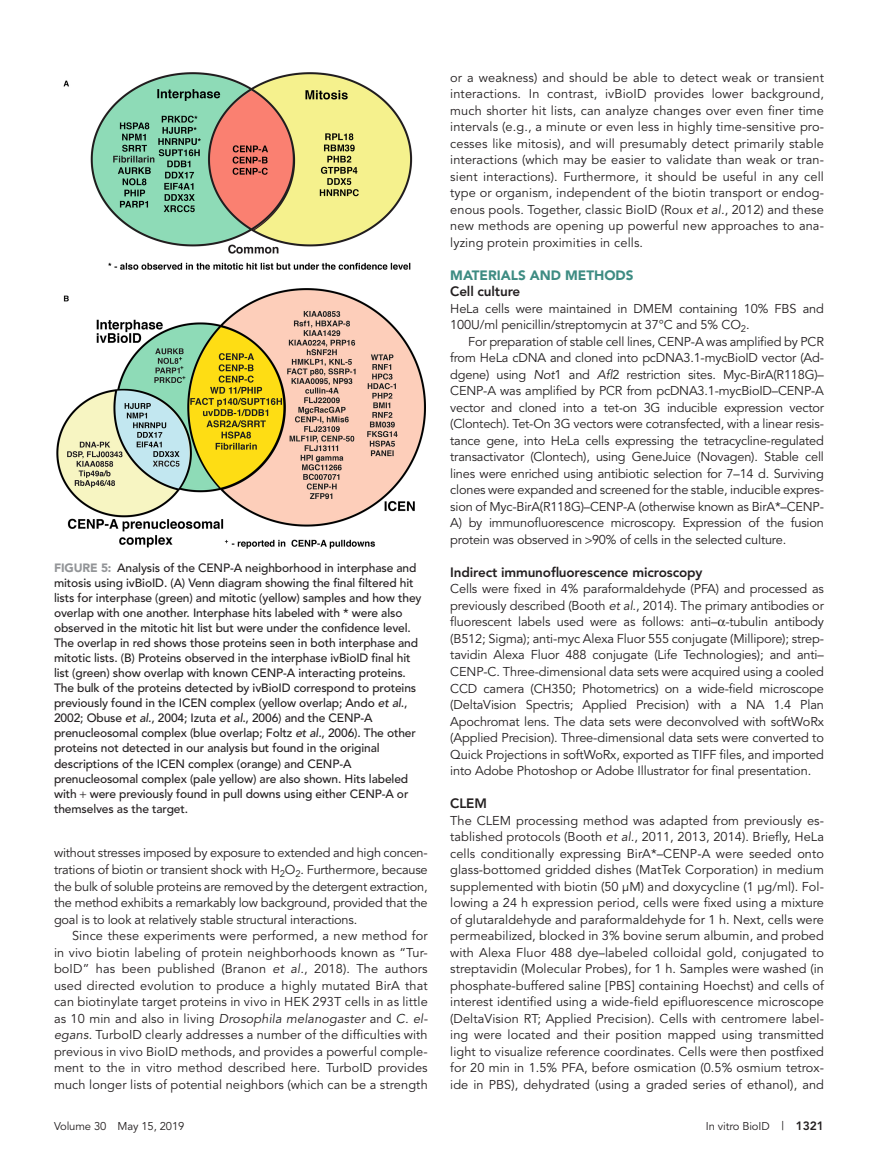
<style>
.page{position:relative;width:878px;height:1175px;background:#fff}
.page>*{position:absolute;margin:0;border:0;box-sizing:border-box;transform-origin:0 0}
.H2afterH1{font:800 13.5px "Avenir";letter-spacing:-.01em;color:#231f20}
.t1{font:900 13.5px "Avenir";color:#3e8c83}
.Para{font:12.75px/16.5px "Avenir";letter-spacing:-.01em;color:#231f20;text-align:justify}
.ParaFL{font:12.75px/16.5px "Avenir";letter-spacing:-.01em;color:#231f20;text-align:justify}
.FigCaption{font:500 12px/15px "Avenir";letter-spacing:-.01em;color:#231f20}
.t2{font:11.25px "Avenir";letter-spacing:-.01em;color:#231f20}
.s1{font-weight:900;color:#939598}
.s2{font-style:italic}
.s3{font-size:12px}
.s4{font-weight:800;font-size:12px}
</style>
<div class="page">
<img style="left:56px;top:72px;width:369px;height:476px">
<p class="FigCaption" style="left:54px;top:561px;width:369px"><span class="s1">FIGURE 5:</span> Analysis of the CENP-A neighborhood in interphase and mitosis using ivBioID. (A) Venn diagram showing the final filtered hit lists for interphase (green) and mitotic (yellow) samples and how they overlap with one another. Interphase hits labeled with * were also observed in the mitotic hit list but were under the confidence level.<br>The overlap in red shows those proteins seen in both interphase and mitotic lists. (B) Proteins observed in the interphase ivBioID final hit list (green) show overlap with known CENP-A interacting proteins.<br>The bulk of the proteins detected by ivBioID correspond to proteins previously found in the ICEN complex (yellow overlap; Ando <span class="s2">et al.</span>, 2002; Obuse <span class="s2">et al.</span>, 2004; Izuta <span class="s2">et al.</span>, 2006) and the CENP-A prenucleosomal complex (blue overlap; Foltz <span class="s2">et al.</span>, 2006). The other proteins not detected in our analysis but found in the original descriptions of the ICEN complex (orange) and CENP-A prenucleosomal complex (pale yellow) are also shown. Hits labeled with were previously found in pull downs using either CENP-A or themselves as the target.</p>
<p class="Para" style="left:54px;top:845px;width:375px">without stresses imposed by exposure to extended and high concen&shy;trations of biotin or transient shock with H<sub>2</sub>O<sub>2</sub>. Furthermore, because the bulk of soluble proteins are removed by the detergent extraction, the method exhibits a remarkably low background, provided that the goal is to look at relatively stable structural interactions.</p>
<p class="Para" style="left:54px;top:927px;width:375px;text-indent:18px">Since these experiments were performed, a new method for in vivo biotin labeling of protein neighborhoods known as “Tur&shy;boID” has been published (Branon <span class="s2">et al.</span>, 2018). The authors used directed evolution to produce a highly mutated BirA that can biotinylate target proteins in vivo in HEK 293T cells in as little as 10 min and also in living <span class="s2">Drosophila melanogaster</span> and <span class="s2">C. el&shy;egans</span>. TurboID clearly addresses a number of the difficulties with previous in vivo BioID methods, and provides a powerful comple&shy;ment to the in vitro method described here. TurboID provides much longer lists of potential neighbors (which can be a strength</p>
<p class="Para" style="left:450px;top:69px;width:375px">or a weakness) and should be able to detect weak or transient interactions. In contrast, ivBioID provides lower background, much shorter hit lists, can analyze changes over even finer time intervals (e.g., a minute or even less in highly time-sensitive pro&shy;cesses like mitosis), and will presumably detect primarily stable interactions (which may be easier to validate than weak or tran&shy;sient interactions). Furthermore, it should be useful in any cell type or organism, independent of the biotin transport or endog&shy;enous pools. Together, classic BioID (Roux <span class="s2">et al.</span>, 2012) and these new methods are opening up powerful new approaches to ana&shy;lyzing protein proximities in cells.</p>
<h1 class="t1" style="left:450px;top:267px;width:185px">MATERIALS AND METHODS</h1>
<p class="H2afterH1" style="left:450px;top:284px;width:72px">Cell culture</p>
<p class="ParaFL" style="left:450px;top:300px;width:375px">HeLa cells were maintained in DMEM containing 10% FBS and<br>100U/ml penicillin/streptomycin at 37°C and 5% CO<sub>2</sub>.</p>
<p class="Para" style="left:450px;top:333px;width:375px;text-indent:18px">For preparation of stable cell lines, CENP-A was amplified by PCR from HeLa cDNA and cloned into pcDNA3.1-mycBioID vector (Ad&shy;dgene) using <span class="s2">Not</span>1 and <span class="s2">Afl</span>2 restriction sites. Myc-BirA(R118G)– CENP-A was amplified by PCR from pcDNA3.1-mycBioID–CENP-A vector and cloned into a tet-on 3G inducible expression vector (Clontech). Tet-On 3G vectors were cotransfected, with a linear resis&shy;tance gene, into HeLa cells expressing the tetracycline-regulated transactivator (Clontech), using GeneJuice (Novagen). Stable cell lines were enriched using antibiotic selection for 7–14 d. Surviving clones were expanded and screened for the stable, inducible expres&shy;sion of Myc-BirA(R118G)–CENP-A (otherwise known as BirA*–CENP-A) by immunofluorescence microscopy. Expression of the fusion protein was observed in 90% of cells in the selected culture.</p>
<h2 class="H2afterH1" style="left:450px;top:564px;width:254px">Indirect immunofluorescence microscopy</h2>
<p class="ParaFL" style="left:450px;top:581px;width:375px">Cells were fixed in 4% paraformaldehyde (PFA) and processed as previously described (Booth <span class="s2">et al.</span>, 2014). The primary antibodies or fluorescent labels used were as follows: anti– -tubulin antibody (B512; Sigma); anti-myc Alexa Fluor 555 conjugate (Millipore); strep&shy;tavidin Alexa Fluor 488 conjugate (Life Technologies); and anti– CENP-C. Three-dimensional data sets were acquired using a cooled CCD camera (CH350; Photometrics) on a wide-field microscope (DeltaVision Spectris; Applied Precision) with a NA 1.4 Plan Apochromat lens. The data sets were deconvolved with softWoRx (Applied Precision). Three-dimensional data sets were converted to Quick Projections in softWoRx, exported as TIFF files, and imported into Adobe Photoshop or Adobe Illustrator for final presentation.</p>
<h2 class="H2afterH1" style="left:450px;top:795px;width:38px">CLEM</h2>
<p class="ParaFL" style="left:450px;top:812px;width:375px">The CLEM processing method was adapted from previously es&shy;tablished protocols (Booth <span class="s2">et al.</span>, 2011, 2013, 2014). Briefly, HeLa cells conditionally expressing BirA*–CENP-A were seeded onto glass-bottomed gridded dishes (MatTek Corporation) in medium supplemented with biotin (50 µM) and doxycycline (1 µg/ml). Fol&shy;lowing a 24 h expression period, cells were fixed using a mixture of glutaraldehyde and paraformaldehyde for 1 h. Next, cells were permeabilized, blocked in 3% bovine serum albumin, and probed with Alexa Fluor 488 dye–labeled colloidal gold, conjugated to streptavidin (Molecular Probes), for 1 h. Samples were washed (in phosphate-buffered saline [PBS] containing Hoechst) and cells of interest identified using a wide-field epifluorescence microscope (DeltaVision RT; Applied Precision). Cells with centromere label&shy;ing were located and their position mapped using transmitted light to visualize reference coordinates. Cells were then postfixed for 20 min in 1.5% PFA, before osmication (0.5% osmium tetrox&shy;ide in PBS), dehydrated (using a graded series of ethanol), and</p>
<p class="t2" style="left:54px;top:1119px;width:132px">Volume 30 May 15, 2019</p>
<p class="t2" style="left:705px;top:1119px;width:120px">In vitro BioID <span class="s3">|</span> <span class="s4">1321</span></p>
</div>
